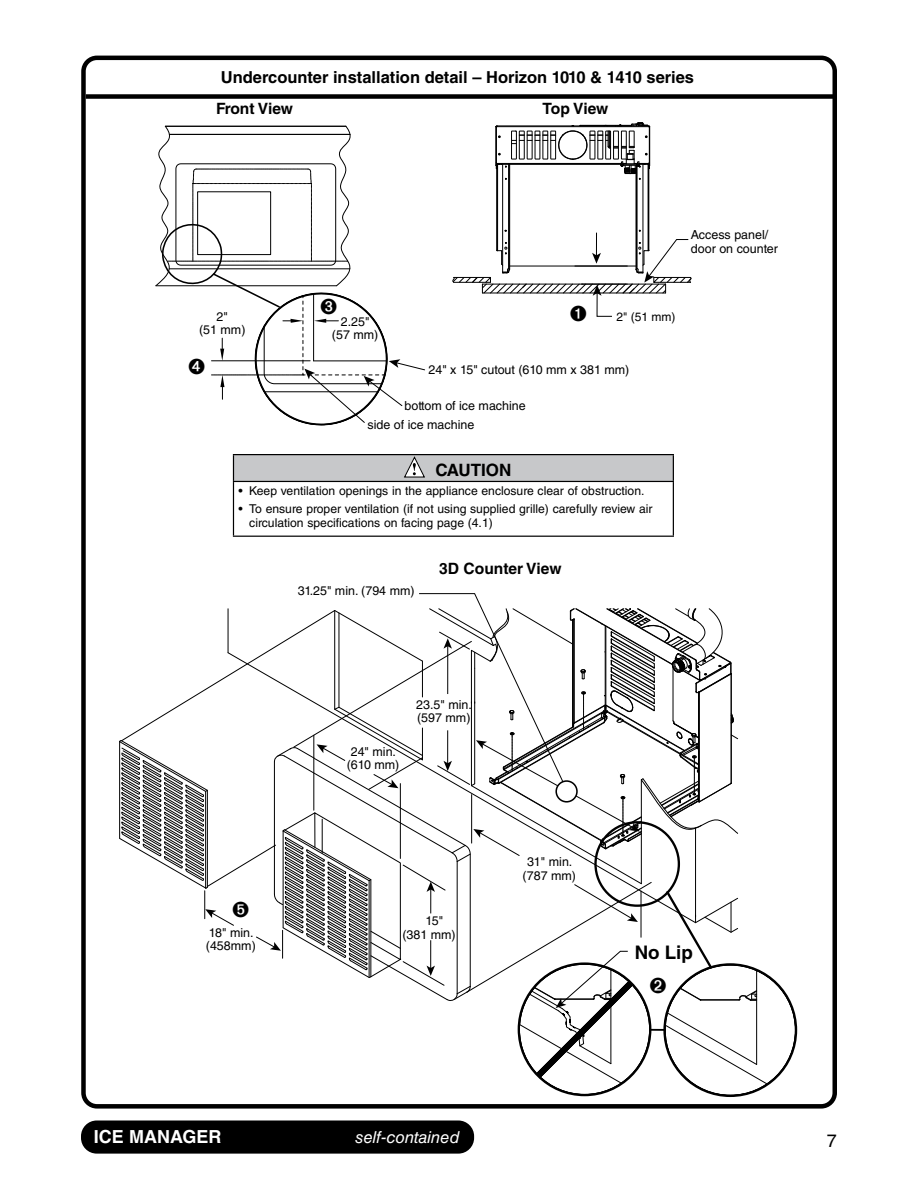
<style>
.page{position:relative;width:918px;height:1188px;background:#fff}
.page>*{position:absolute;margin:0;border:0;box-sizing:border-box;transform-origin:0 0}
.t1{font:700 18.75px "Helvetica LT Std";color:#000}
.t2{font:700 18px "Helvetica LT Std";color:#fff}
.t3{font:18px "Helvetica LT Std";color:#000}
.t4{font:700 16.95px "Helvetica LT Std";color:#000}
.t5{font:700 16.5px "Helvetica LT Std";color:#000}
.t6{font:italic 16.5px "Helvetica LT Std";color:#fff}
.t7{font:700 15.6px "Helvetica LT Std";color:#000}
.t8{font:12.45px/13.4px "Helvetica LT Std";color:#000}
.t9{font:12.15px/14.5px "Helvetica LT Std";color:#000}
.t10{font:12px "Helvetica LT Std";color:#000}
</style>
<div class="page">
<div style="left:83px;top:1123px;width:389px;height:28px;background:#000;border-radius:14px"></div>
<div style="left:81px;top:1120px;width:393px;height:34px;border:4px solid #000;border-radius:14px"></div>
<div style="left:81px;top:56px;width:756px;height:1053px;border:4px solid #000;border-radius:14px"></div>
<div style="left:86px;top:94px;width:751px;height:5px;background:#000"></div>
<div style="left:233px;top:455px;width:440px;height:26px;background:#c7c8ca"></div>
<hr style="left:233px;top:454px;width:441px;height:1px;background:#000">
<svg style="left:233px;top:455px;width:1px;height:26px"></svg>
<svg style="left:673px;top:455px;width:1px;height:26px"></svg>
<hr style="left:233px;top:481px;width:441px;height:1px;background:#000">
<hr style="left:233px;top:482px;width:1px;height:54px;background:#000">
<hr style="left:673px;top:482px;width:1px;height:54px;background:#000">
<hr style="left:233px;top:536px;width:441px;height:1px;background:#000">
<svg style="left:404px;top:456px;width:21px;height:21px"></svg>
<svg style="left:452px;top:122px;width:240px;height:195px"></svg>
<svg style="left:155px;top:125px;width:270px;height:301px"></svg>
<svg style="left:119px;top:593px;width:649px;height:492px"></svg>
<h3 class="t5" style="left:221px;top:68px;width:475px">Undercounter installation detail – Horizon 1010 &amp; 1410 series</h3>
<p class="t7" style="left:216px;top:99px;width:79px">Front View</p>
<p class="t7" style="left:543px;top:99px;width:67px">Top View</p>
<p class="t8" style="left:691px;top:228px;width:89px">Access panel/ door on counter</p>
<p class="t8" style="left:199px;top:310px;width:48px;text-align:center">2"<br>(51 mm)</p>
<p class="t8" style="left:332px;top:314px;width:48px;text-align:center">2.25" (57 mm)</p>
<p class="t10" style="left:616px;top:310px;width:61px">2" (51 mm)</p>
<p class="t8" style="left:429px;top:363px;width:202px">24" x 15" cutout (610 mm x 381 mm)</p>
<p class="t8" style="left:368px;top:396px;width:160px;line-height:19.5px;text-indent:37px">bottom of ice machine side of ice machine</p>
<h3 class="t4" style="left:435px;top:460px;width:77px">CAUTION</h3>
<p class="t9" style="left:238px;top:483px;width:408px">• Keep ventilation openings in the appliance enclosure clear of obstruction.</p>
<p class="t9" style="left:249px;top:501px;width:405px;text-indent:-11px">• To ensure proper ventilation (if not using supplied grille) carefully review air circulation specifications on facing page (4.1)</p>
<p class="t8" style="left:298px;top:584px;width:118px">31.25" min. (794 mm)</p>
<p class="t7" style="left:439px;top:559px;width:124px">3D Counter View</p>
<p class="t8" style="left:347px;top:745px;width:54px;text-align:center">24" min. (610 mm)</p>
<p class="t8" style="left:416px;top:698px;width:57px">23.5" min. (597 mm)</p>
<p class="t8" style="left:523px;top:855px;width:55px;text-align:center">31" min. (787 mm)</p>
<p class="t8" style="left:206px;top:926px;width:51px">18" min. (458mm)</p>
<p class="t8" style="left:402px;top:914px;width:55px;text-indent:23px">15" (381 mm)</p>
<h1 class="t1" style="left:635px;top:941px;width:60px">No Lip</h1>
<h2 class="t2" style="left:94px;top:1126px;width:129px">ICE MANAGER</h2>
<h3 class="t6" style="left:356px;top:1128px;width:106px">self-contained</h3>
<h2 class="t3" style="left:827px;top:1130px;width:12px">7</h2>
</div>
